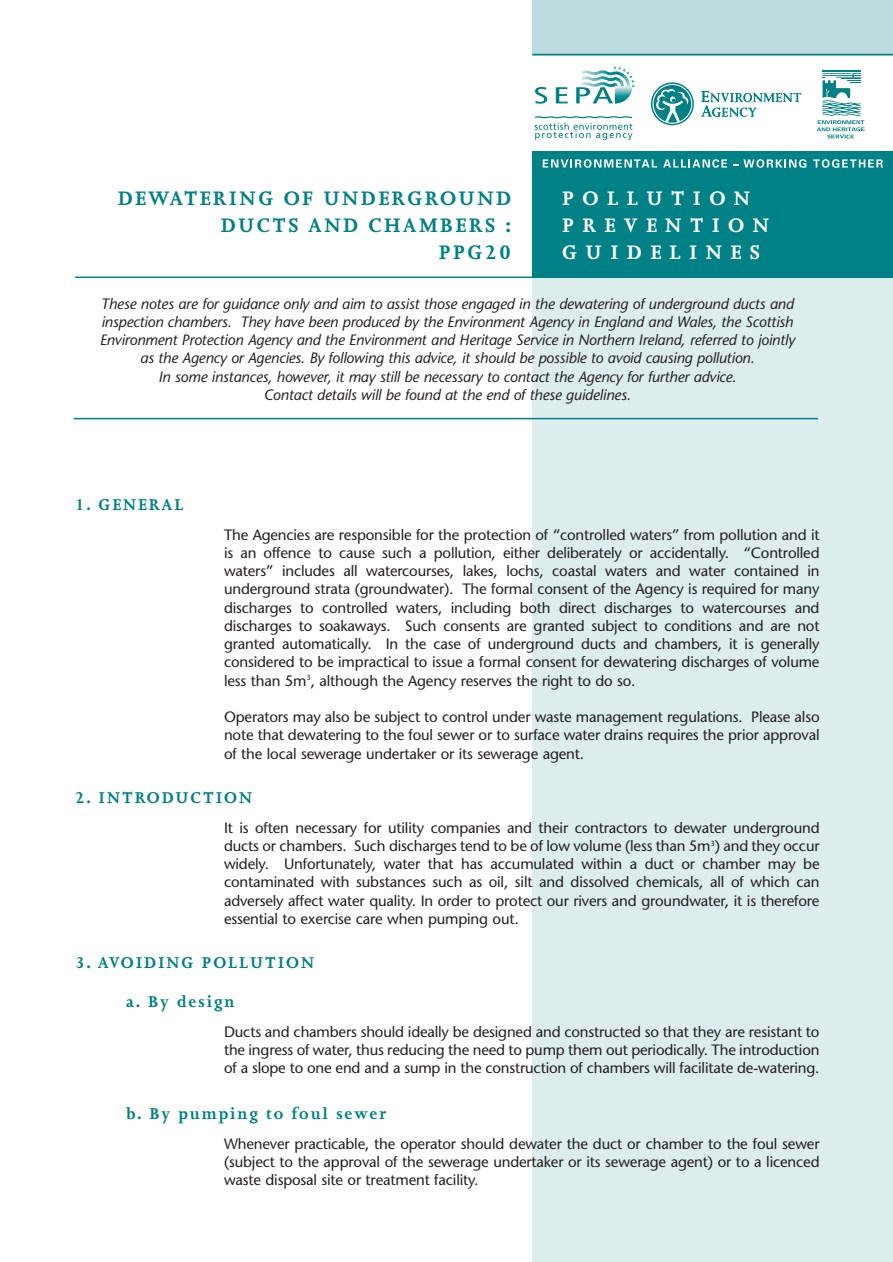
<style>
.page{position:relative;width:893px;height:1262px;background:#fff}
.page>*{position:absolute;margin:0;border:0;box-sizing:border-box;transform-origin:0 0}
.t1{font:700 22.5px/27px "Joanna";letter-spacing:.105em;color:#008185;text-align:right}
.t2{font:700 22.5px/27px "Joanna";letter-spacing:.37em;color:#fff}
.t3{font:700 18px/38.8px "Joanna";letter-spacing:.105em;color:#008185}
.t4{font:15px/18.3px "Stone Sans";letter-spacing:-.01em;color:#231f20;text-align:justify}
.t5{font:italic 15px/18.3px "Stone Sans";letter-spacing:-.01em;color:#231f20;text-align:center}
</style>
<div class="page">
<div style="left:532px;top:270px;width:360px;height:992px;background:#ddeced"></div>
<div style="left:532px;top:0;width:360px;height:183px;background:#bedce0"></div>
<div style="left:532px;top:176px;width:360px;height:102px;background:#008185"></div>
<hr style="left:75px;top:276px;width:461px;height:2px;background:#008185">
<hr style="left:74px;top:418px;width:744px;height:1px;background:#008185">
<div style="left:519px;top:55px;width:373px;height:121px;background:#fff"></div>
<svg style="left:651px;top:82px;width:42px;height:43px"></svg>
<svg style="left:652px;top:84px;width:40px;height:40px"></svg>
<svg style="left:653px;top:85px;width:38px;height:38px"></svg>
<svg style="left:701px;top:91px;width:100px;height:26px"></svg>
<hr style="left:822px;top:70px;width:38px;height:1px;background:#008185">
<hr style="left:822px;top:72px;width:38px;height:1px;background:#008185">
<svg style="left:816px;top:73px;width:48px;height:65px"></svg>
<svg style="left:535px;top:87px;width:12px;height:17px"></svg>
<svg style="left:556px;top:87px;width:11px;height:16px"></svg>
<svg style="left:576px;top:66px;width:59px;height:37px"></svg>
<svg style="left:534px;top:116px;width:98px;height:24px"></svg>
<div style="left:532px;top:152px;width:360px;height:24px;background:#008185"></div>
<svg style="left:542px;top:159px;width:115px;height:9px"></svg>
<svg style="left:663px;top:159px;width:143px;height:9px"></svg>
<svg style="left:813px;top:159px;width:70px;height:9px"></svg>
<hr style="left:532px;top:54px;width:360px;height:1px;background:#008185">
<h1 class="t1" style="left:118px;top:187px;width:395px">DEWATERING OF UNDERGROUND<br>DUCTS AND CHAMBERS :<br>PPG20</h1>
<h1 class="t2" style="left:562px;top:186px;width:208px">POLLUTION<br>PREVENTION<br>GUIDELINES</h1>
<p class="t5" style="left:100px;top:296px;width:697px">These notes are for guidance only and aim to assist those engaged in the dewatering of underground ducts and inspection chambers. They have been produced by the Environment Agency in England and Wales, the Scottish Environment Protection Agency and the Environment and Heritage Service in Northern Ireland, referred to jointly as the Agency or Agencies. By following this advice, it should be possible to avoid causing pollution.<br>In some instances, however, it may still be necessary to contact the Agency for further advice.<br>Contact details will be found at the end of these guidelines.</p>
<p class="t3" style="left:75px;top:487px;width:110px">1. GENERAL</p>
<p class="t4" style="left:224px;top:527px;width:597px">The Agencies are responsible for the protection of “controlled waters” from pollution and it is an offence to cause such a pollution, either deliberately or accidentally. “Controlled waters” includes all watercourses, lakes, lochs, coastal waters and water contained in underground strata (groundwater). The formal consent of the Agency is required for many discharges to controlled waters, including both direct discharges to watercourses and discharges to soakaways. Such consents are granted subject to conditions and are not granted automatically. In the case of underground ducts and chambers, it is generally considered to be impractical to issue a formal consent for dewatering discharges of volume less than 5m<sup>3</sup>, although the Agency reserves the right to do so.</p>
<p class="t4" style="left:224px;top:709px;width:597px">Operators may also be subject to control under waste management regulations. Please also note that dewatering to the foul sewer or to surface water drains requires the prior approval of the local sewerage undertaker or its sewerage agent.</p>
<p class="t3" style="left:75px;top:780px;width:178px">2. INTRODUCTION</p>
<p class="t4" style="left:224px;top:820px;width:597px">It is often necessary for utility companies and their contractors to dewater underground ducts or chambers. Such discharges tend to be of low volume (less than 5m<sup>3</sup>) and they occur widely. Unfortunately, water that has accumulated within a duct or chamber may be contaminated with substances such as oil, silt and dissolved chemicals, all of which can adversely affect water quality. In order to protect our rivers and groundwater, it is therefore essential to exercise care when pumping out.</p>
<p class="t3" style="left:126px;top:945px;width:189px;text-indent:-51px">3. AVOIDING POLLUTION a. By design</p>
<p class="t4" style="left:224px;top:1024px;width:597px">Ducts and chambers should ideally be designed and constructed so that they are resistant to the ingress of water, thus reducing the need to pump them out periodically. The introduction of a slope to one end and a sump in the construction of chambers will facilitate de-watering.</p>
<p class="t3" style="left:126px;top:1096px;width:262px">b. By pumping to foul sewer</p>
<p class="t4" style="left:224px;top:1135px;width:597px">Whenever practicable, the operator should dewater the duct or chamber to the foul sewer (subject to the approval of the sewerage undertaker or its sewerage agent) or to a licenced waste disposal site or treatment facility.</p>
</div>
